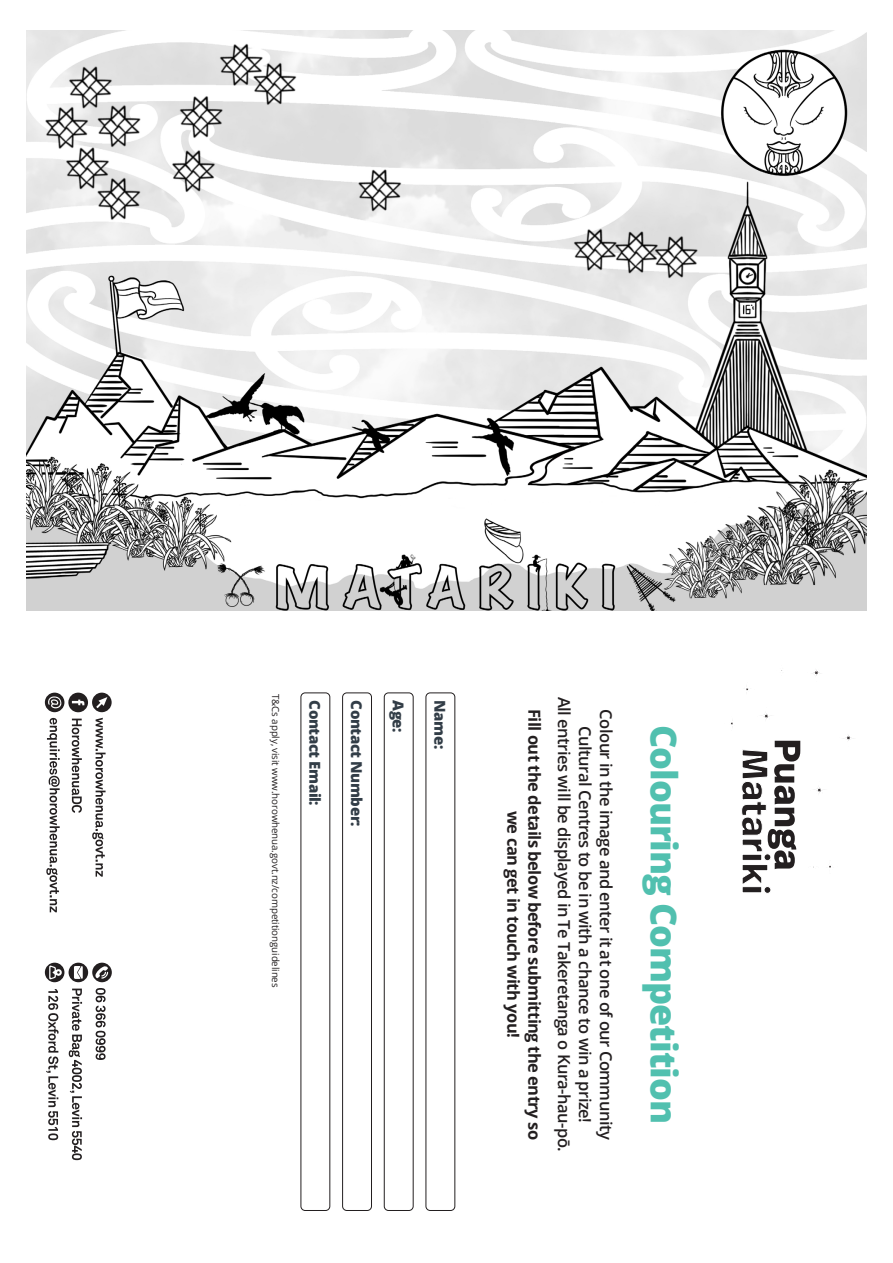
<style>
.page{position:relative;width:893px;height:1263px;background:#fff}
.page>*{position:absolute;margin:0;border:0;box-sizing:border-box;transform-origin:0 0}
.Main_heading{font:800 36px "Open Sans";letter-spacing:-.03em;color:#51c0af}
.Heading_2{font:600 16.5px/21px "Open Sans";letter-spacing:-.03em;color:#231f20;text-align:center}
.Heading_2-2{font:700 16.5px/21px "Open Sans";letter-spacing:-.03em;color:#231f20;text-align:center}
.Heading_3{font:800 15px "Open Sans";letter-spacing:-.03em;color:#323d47}
.Table_body{font:9.75px "Open Sans";letter-spacing:-.01em;color:#231f20}
</style>
<div class="page">
<img style="left:26px;top:30px;width:840px;height:581px">
<svg style="left:46px;top:718px;width:14px;height:194px"></svg>
<svg style="left:92px;top:718px;width:14px;height:159px"></svg>
<svg style="left:72px;top:719px;width:10px;height:94px"></svg>
<svg style="left:45px;top:693px;width:67px;height:19px"></svg>
<svg style="left:46px;top:989px;width:13px;height:151px"></svg>
<svg style="left:69px;top:988px;width:13px;height:172px"></svg>
<svg style="left:96px;top:988px;width:10px;height:72px"></svg>
<svg style="left:45px;top:963px;width:67px;height:19px"></svg>
<div style="left:426px;top:693px;width:29px;height:518px;border:1px solid #231f20;border-radius:4px"></div>
<div style="left:384px;top:693px;width:29px;height:518px;border:1px solid #231f20;border-radius:4px"></div>
<div style="left:342px;top:693px;width:30px;height:518px;border:1px solid #231f20;border-radius:4px"></div>
<div style="left:301px;top:693px;width:29px;height:518px;border:1px solid #231f20;border-radius:4px"></div>
<svg style="left:845px;top:735px;width:6px;height:6px"></svg>
<svg style="left:816px;top:787px;width:6px;height:6px"></svg>
<svg style="left:813px;top:670px;width:7px;height:6px"></svg>
<svg style="left:731px;top:670px;width:69px;height:223px"></svg>
<div style="left:764px;top:886px;width:7px;height:7px;background:#231f20;border-radius:50%"></div>
<div style="left:764px;top:886px;width:7px;height:8px;border:1px solid #fff;border-radius:50%"></div>
<p class="Table_body" style="left:282px;top:694px;width:295px;rotate:90deg">T&amp;Cs apply, visit www.horowhenua.govt.nz/competitionguidelines</p>
<p class="Heading_3" style="left:326px;top:700px;width:107px;rotate:90deg">Contact Email:</p>
<p class="Heading_3" style="left:368px;top:700px;width:128px;rotate:90deg">Contact Number:</p>
<p class="Heading_3" style="left:410px;top:700px;width:34px;rotate:90deg">Age:</p>
<p class="Heading_3" style="left:451px;top:700px;width:50px;rotate:90deg">Name:</p>
<p class="Heading_2-2" style="left:546px;top:709px;width:433px;rotate:90deg">Fill out the details below before submitting the entry so we can get in touch with you!</p>
<p class="Heading_2" style="left:617px;top:697px;width:456px;rotate:90deg">Colour in the image and enter it at one of our Community<br>Cultural Centres to be in with a chance to win a prize!<br>All entries will be displayed in Te Takeretanga o Kura-hau-pō.</p>
<p class="Main_heading" style="left:691px;top:725px;width:400px;rotate:90deg">Colouring Competition</p>
</div>
